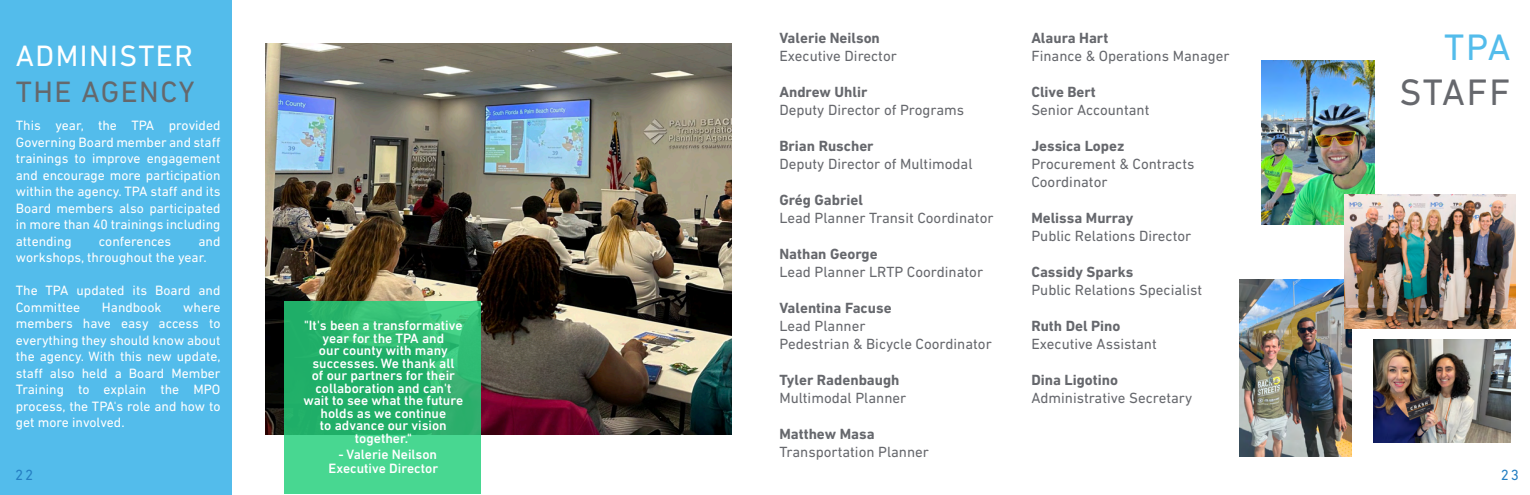
<style>
.page{position:relative;width:1530px;height:495px;background:#fff}
.page>*{position:absolute;margin:0;border:0;box-sizing:border-box;transform-origin:0 0}
.t1{font:37.5px "DIN Next LT Pro";letter-spacing:.045em;color:#66686d}
.t2{font:37.5px "DIN Next LT Pro";color:#53bceb}
.t3{font:30px "DIN Next LT Pro";letter-spacing:.05em;color:#fff}
.t4{font:30px "DIN Next LT Pro";letter-spacing:.05em;color:#65686c}
.Text_Left_Justify{font:15px/18px "DIN Next LT Pro";color:#66686d}
.Text_Left_Justify-2{font:700 15px "DIN Next LT Pro";color:#66686d}
.t5{font:15px "DIN Next LT Pro";color:#257fc3}
.t6{font:13.75px/16.5px "DIN Next LT Pro";color:#fff;text-align:justify}
.Text_Left_Justify-3{font:500 13.75px/12.5px "DIN Next LT Pro";color:#fff;text-align:center}
.s1{font-weight:700}
</style>
<div class="page">
<img style="left:266px;top:44px;width:465px;height:391px">
<div style="left:0;top:0;width:232px;height:495px;background:#53bceb"></div>
<svg style="left:284px;top:301px;width:197px;height:193px;background:#32bf78"></svg>
<img style="left:1373px;top:340px;width:138px;height:103px">
<img style="left:1239px;top:280px;width:113px;height:176px">
<img style="left:1261px;top:60px;width:113px;height:165px">
<img style="left:1345px;top:195px;width:171px;height:133px">
<p class="Text_Left_Justify-2" style="left:779px;top:29px;width:102px">Valerie Neilson</p>
<p class="Text_Left_Justify" style="left:779px;top:47px;width:119px">Executive Director</p>
<p class="Text_Left_Justify-2" style="left:779px;top:83px;width:90px">Andrew Uhlir</p>
<p class="Text_Left_Justify" style="left:779px;top:101px;width:186px">Deputy Director of Programs</p>
<p class="Text_Left_Justify-2" style="left:779px;top:137px;width:96px">Brian Ruscher</p>
<p class="Text_Left_Justify" style="left:779px;top:155px;width:195px">Deputy Director of Multimodal</p>
<p class="Text_Left_Justify-2" style="left:779px;top:191px;width:85px">Grég Gabriel</p>
<p class="Text_Left_Justify" style="left:779px;top:209px;width:216px">Lead Planner Transit Coordinator</p>
<p class="Text_Left_Justify-2" style="left:779px;top:245px;width:100px">Nathan George</p>
<p class="Text_Left_Justify" style="left:779px;top:263px;width:205px">Lead Planner LRTP Coordinator</p>
<p class="Text_Left_Justify-2" style="left:779px;top:299px;width:114px">Valentina Facuse</p>
<p class="Text_Left_Justify" style="left:779px;top:317px;width:88px">Lead Planner</p>
<p class="Text_Left_Justify" style="left:779px;top:335px;width:214px">Pedestrian &amp; Bicycle Coordinator</p>
<p class="Text_Left_Justify-2" style="left:779px;top:371px;width:122px">Tyler Radenbaugh</p>
<p class="Text_Left_Justify" style="left:779px;top:389px;width:128px">Multimodal Planner</p>
<p class="Text_Left_Justify-2" style="left:779px;top:425px;width:97px">Matthew Masa</p>
<p class="Text_Left_Justify" style="left:779px;top:443px;width:151px">Transportation Planner</p>
<p class="Text_Left_Justify-2" style="left:1031px;top:29px;width:78px">Alaura Hart</p>
<p class="Text_Left_Justify" style="left:1031px;top:47px;width:200px">Finance &amp; Operations Manager</p>
<p class="Text_Left_Justify-2" style="left:1031px;top:83px;width:66px">Clive Bert</p>
<p class="Text_Left_Justify" style="left:1031px;top:101px;width:120px">Senior Accountant</p>
<p class="Text_Left_Justify-2" style="left:1031px;top:137px;width:95px">Jessica Lopez</p>
<p class="Text_Left_Justify" style="left:1031px;top:155px;width:165px">Procurement &amp; Contracts</p>
<p class="Text_Left_Justify" style="left:1031px;top:173px;width:78px">Coordinator</p>
<p class="Text_Left_Justify-2" style="left:1031px;top:209px;width:104px">Melissa Murray</p>
<p class="Text_Left_Justify" style="left:1031px;top:227px;width:161px">Public Relations Director</p>
<p class="Text_Left_Justify-2" style="left:1031px;top:263px;width:103px">Cassidy Sparks</p>
<p class="Text_Left_Justify" style="left:1031px;top:281px;width:172px">Public Relations Specialist</p>
<p class="Text_Left_Justify" style="left:1031px;top:317px;width:127px"><span class="s1">Ruth Del Pino<br></span>Executive Assistant</p>
<p class="Text_Left_Justify" style="left:1031px;top:371px;width:162px"><span class="s1">Dina Ligotino<br></span>Administrative Secretary</p>
<h1 class="t2" style="left:1444px;top:25px;width:68px">TPA</h1>
<h1 class="t1" style="left:1399px;top:70px;width:113px">STAFF</h1>
<h1 class="t3" style="left:16px;top:39px;width:178px">ADMINISTER</h1>
<h1 class="t4" style="left:16px;top:75px;width:180px">THE AGENCY</h1>
<h1 class="t6" style="left:16px;top:117px;width:206px">This year, the TPA provided Governing Board member and staff trainings to improve engagement and encourage more participation within the agency. TPA staff and its Board members also participated in more than 40 trainings including attending</h1>
<h1 class="t6" style="left:16px;top:233px;width:206px;text-indent:183px">and workshops, throughout the year.</h1>
<h1 class="t6" style="left:16px;top:282px;width:206px">The TPA updated its Board and<br>Committee</h1>
<h1 class="t6" style="left:99px;top:233px;width:74px">conferences</h1>
<h1 class="t6" style="left:16px;top:299px;width:206px;text-indent:167px">where members have easy access to everything they should know about the agency. With this new update, staff also held a Board Member Training to explain the MPO process, the TPA's role and how to get more involved.</h1>
<h1 class="t6" style="left:102px;top:299px;width:61px">Handbook</h1>
<p class="Text_Left_Justify-3" style="left:304px;top:319px;width:161px">"It's been a transformative year for the TPA and<br>our county with many successes. We thank all<br>of our partners for their collaboration and can't wait to see what the future holds as we continue<br>to advance our vision together."</p>
<p class="Text_Left_Justify-3" style="left:329px;top:448px;width:111px;line-height:14px;text-align:right">- Valerie Neilson<br>Executive Director</p>
<p class="t5" style="left:15px;top:466px;width:20px">22</p>
<p class="t5" style="left:1501px;top:466px;width:20px">23</p>
</div>
